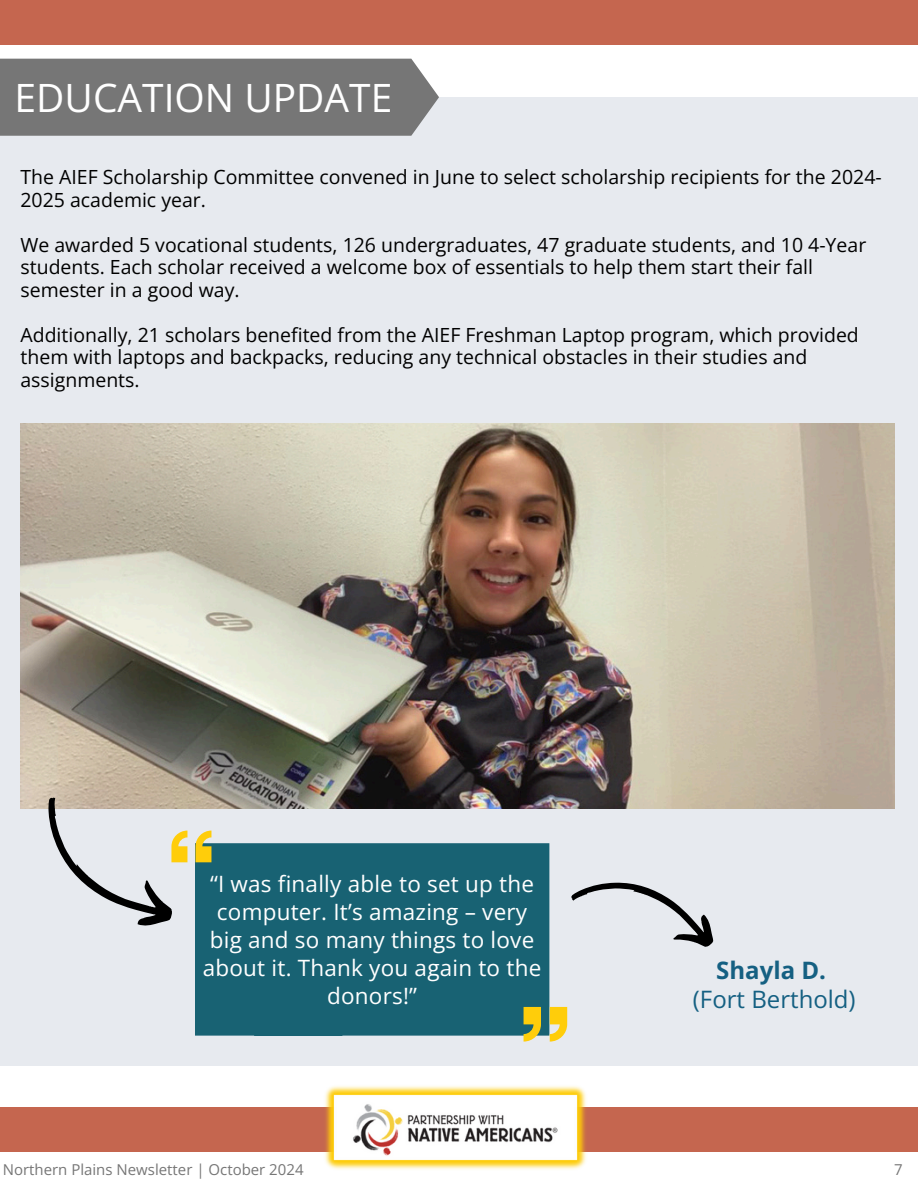
<style>
.page{position:relative;width:918px;height:1188px;background:#fff}
.page>*{position:absolute;margin:0;border:0;box-sizing:border-box;transform-origin:0 0}
.t1{font:39px "Open Sans";color:#fff}
.t2{font:24px/28.2px "Open Sans";color:#156082;text-align:center}
.t3{font:22.5px/28.2px "Open Sans";letter-spacing:.01em;color:#fff;text-align:center}
.t4{font:19.5px/22.5px "Open Sans";color:#000}
.t5{font:15px "Open Sans";color:#767676}
.s1{font-weight:700}
</style>
<div class="page">
<div style="left:0;top:1107px;width:918px;height:45px;background:#c5664f"></div>
<div style="left:0;top:0;width:918px;height:45px;background:#c5664f"></div>
<img style="left:325px;top:1086px;width:261px;height:84px">
<div style="left:0;top:97px;width:918px;height:968px;background:#e7eaef"></div>
<div style="left:0;top:59px;width:439px;height:77px;background:#767676"></div>
<img style="left:20px;top:424px;width:875px;height:384px">
<div style="left:195px;top:843px;width:354px;height:193px;background:#186273"></div>
<svg style="left:571px;top:882px;width:143px;height:65px"></svg>
<svg style="left:195px;top:831px;width:16px;height:31px"></svg>
<svg style="left:21px;top:795px;width:166px;height:131px"></svg>
<svg style="left:524px;top:1007px;width:17px;height:35px"></svg>
<svg style="left:550px;top:1007px;width:17px;height:35px"></svg>
<h3 class="t1" style="left:15px;top:70px;width:379px">EDUCATION UPDATE</h3>
<p class="t4" style="left:20px;top:165px;width:863px">The AIEF Scholarship Committee convened in June to select scholarship recipients for the 2024-<br>2025 academic year.</p>
<p class="t4" style="left:20px;top:233px;width:847px">We awarded 5 vocational students, 126 undergraduates, 47 graduate students, and 10 4-Year students. Each scholar received a welcome box of essentials to help them start their fall semester in a good way.</p>
<h2 class="t4" style="left:20px;top:323px;width:840px">Additionally, 21 scholars benefited from the AIEF Freshman Laptop program, which provided them with laptops and backpacks, reducing any technical obstacles in their studies and assignments.</h2>
<p class="t3" style="left:203px;top:869px;width:340px">“I was finally able to set up the computer. It’s amazing – very big and so many things to love about it. Thank you again to the donors!”</p>
<h2 class="t2" style="left:693px;top:956px;width:164px"><span class="s1">Shayla D. </span>(Fort Berthold)</h2>
<h3 class="t5" style="left:3px;top:1159px;width:302px">Northern Plains Newsletter | October 2024</h3>
<h3 class="t5" style="left:894px;top:1159px;width:10px">7</h3>
</div>
